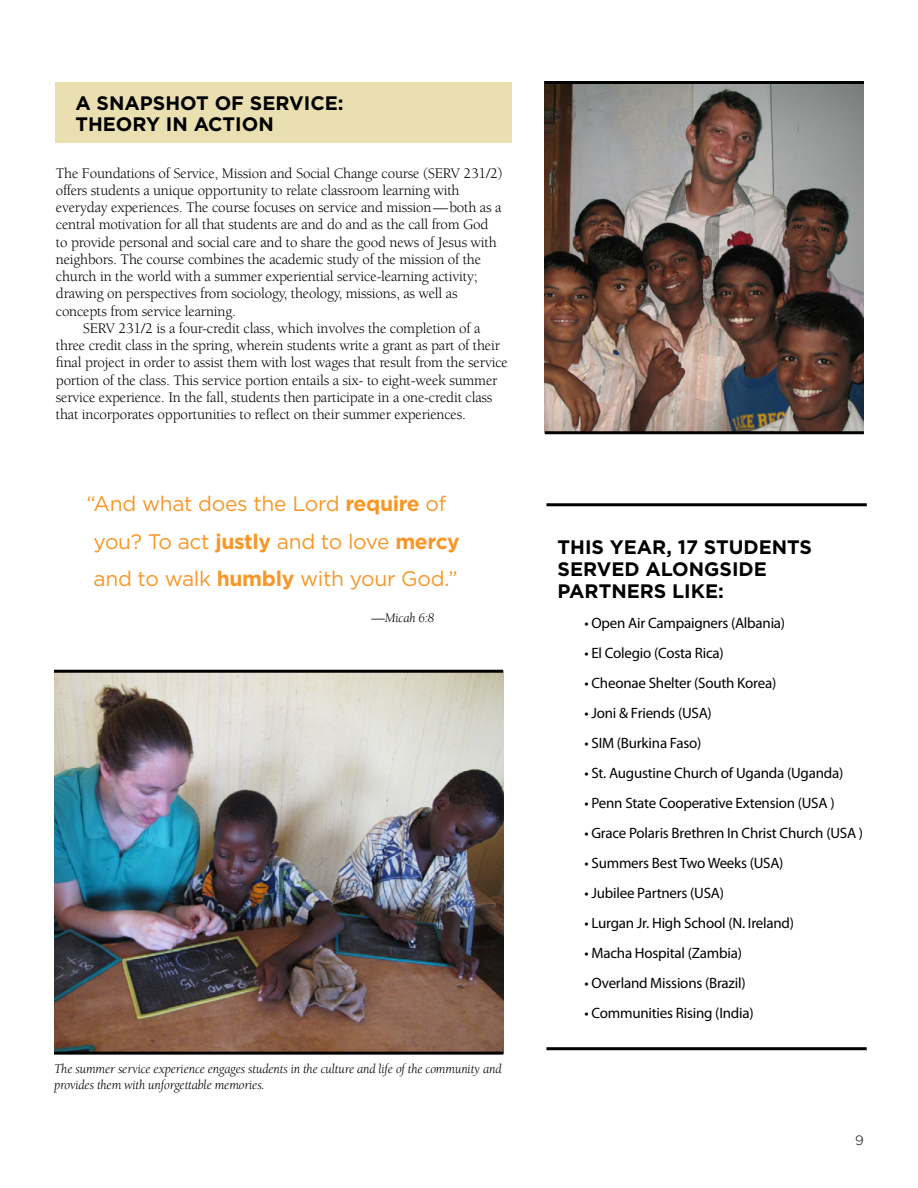
<style>
.page{position:relative;width:918px;height:1188px;background:#fff}
.page>*{position:absolute;margin:0;border:0;box-sizing:border-box;transform-origin:0 0}
.t1{font:21px/37.5px "Gotham";letter-spacing:-.015em;color:#f89728}
.t2{font:700 19.5px/21.8px "Gotham";color:#000}
.t3{font:15px/17.2px "Berkeley Std";letter-spacing:-.015em;color:#000}
.t4{font:15px "Myriad Pro";letter-spacing:-.015em;color:#000}
.t5{font:italic 13.5px/15.8px "Berkeley Std";letter-spacing:-.015em;color:#000}
.t6{font:300 13.5px "Gotham";color:#000}
.s1{font-weight:700}
</style>
<div class="page">
<img style="left:54px;top:673px;width:449px;height:379px">
<img style="left:545px;top:84px;width:319px;height:347px">
<div style="left:55px;top:82px;width:457px;height:61px;background:#e9dfb1"></div>
<hr style="left:54px;top:670px;width:449px;height:3px;background:#000">
<hr style="left:54px;top:1052px;width:449px;height:3px;background:#000">
<hr style="left:545px;top:431px;width:319px;height:3px;background:#000">
<hr style="left:546px;top:503px;width:321px;height:3px;background:#000">
<hr style="left:546px;top:1047px;width:321px;height:3px;background:#000">
<hr style="left:545px;top:81px;width:319px;height:3px;background:#000">
<h2 class="t2" style="left:75px;top:92px;width:270px">A SNAPSHOT OF SERVICE:<br>THEORY IN ACTION</h2>
<p class="t3" style="left:56px;top:165px;width:448px">The Foundations of Service, Mission and Social Change course (SERV 231/2) offers students a unique opportunity to relate classroom learning with everyday experiences. The course focuses on service and mission—both as a central motivation for all that students are and do and as the call from God to provide personal and social care and to share the good news of Jesus with neighbors. The course combines the academic study of the mission of the church in the world with a summer experiential service-learning activity; drawing on perspectives from sociology, theology, missions, as well as concepts from service learning.</p>
<p class="t3" style="left:56px;top:320px;width:454px;text-indent:27px">SERV 231/2 is a four-credit class, which involves the completion of a three credit class in the spring, wherein students write a grant as part of their final project in order to assist them with lost wages that result from the service portion of the class. This service portion entails a six- to eight-week summer service experience. In the fall, students then participate in a one-credit class that incorporates opportunities to reflect on their summer experiences.</p>
<h1 class="t1" style="left:94px;top:485px;width:368px;text-indent:-7px">“And what does the Lord <span class="s1">REQUIRE</span> of you? To act <span class="s1">JUSTLY</span> and to love <span class="s1">MERCY </span>and to walk <span class="s1">HUMBLY</span> with your God.”</h1>
<p class="t5" style="left:372px;top:611px;width:64px">—Micah 6:8</p>
<p class="t5" style="left:54px;top:1061px;width:449px">The summer service experience engages students in the culture and life of the community and provides them with unforgettable memories.</p>
<h2 class="t2" style="left:558px;top:536px;width:253px">THIS YEAR, 17 STUDENTS<br>SERVED ALONGSIDE<br>PARTNERS LIKE:</h2>
<p class="t4" style="left:585px;top:613px;width:202px">• Open Air Campaigners (Albania)</p>
<p class="t4" style="left:585px;top:643px;width:141px">• El Colegio (Costa Rica)</p>
<p class="t4" style="left:585px;top:673px;width:193px">• Cheonae Shelter (South Korea)</p>
<p class="t4" style="left:585px;top:703px;width:129px">• Joni &amp; Friends (USA)</p>
<p class="t4" style="left:585px;top:733px;width:118px">• SIM (Burkina Faso)</p>
<p class="t4" style="left:585px;top:763px;width:260px">• St. Augustine Church of Uganda (Uganda)</p>
<p class="t4" style="left:585px;top:793px;width:252px">• Penn State Cooperative Extension (USA )</p>
<p class="t4" style="left:585px;top:823px;width:280px">• Grace Polaris Brethren In Christ Church (USA )</p>
<p class="t4" style="left:585px;top:853px;width:200px">• Summers Best Two Weeks (USA)</p>
<p class="t4" style="left:585px;top:883px;width:141px">• Jubilee Partners (USA)</p>
<p class="t4" style="left:585px;top:913px;width:211px">• Lurgan Jr. High School (N. Ireland)</p>
<p class="t4" style="left:585px;top:943px;width:159px">• Macha Hospital (Zambia)</p>
<p class="t4" style="left:585px;top:973px;width:163px">• Overland Missions (Brazil)</p>
<p class="t4" style="left:585px;top:1003px;width:171px">• Communities Rising (India)</p>
<p class="t6" style="left:855px;top:1131px;width:10px">9</p>
</div>
